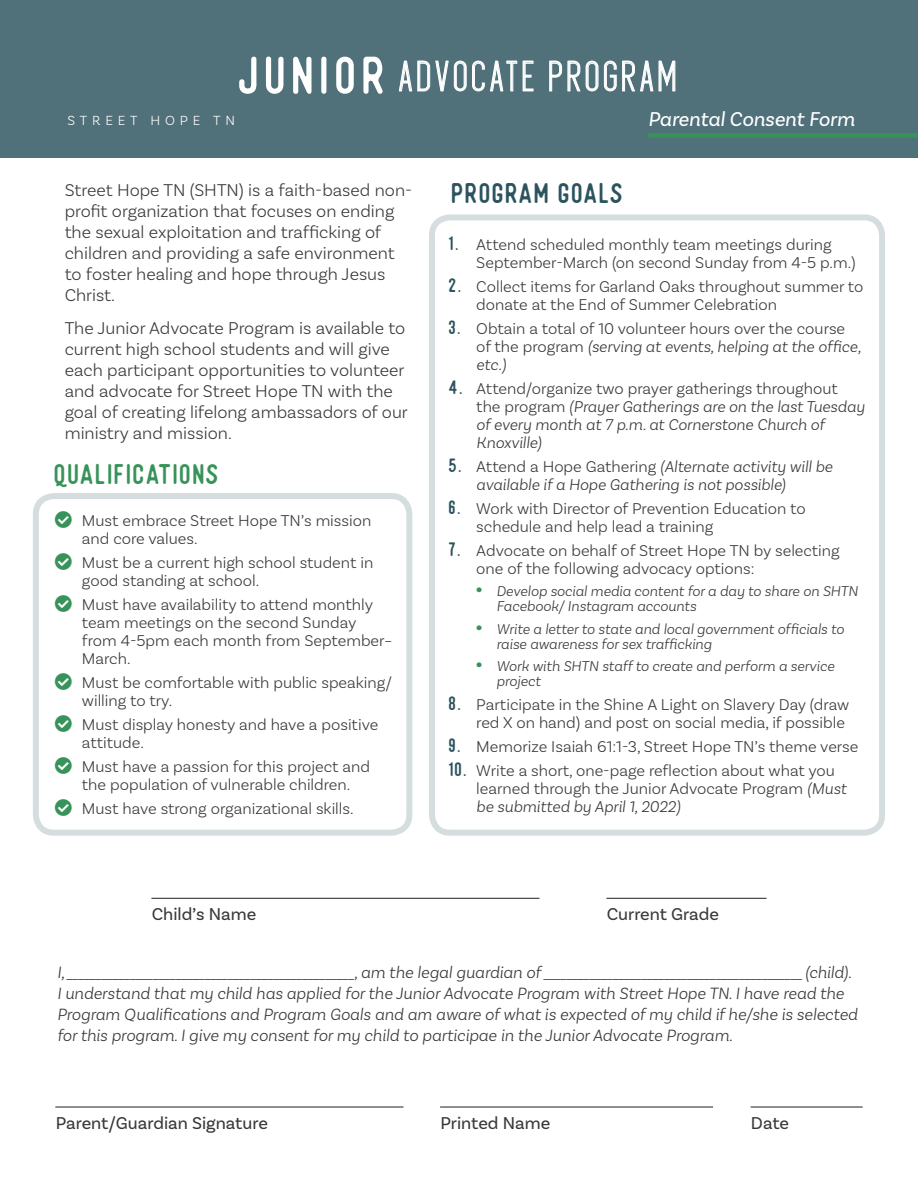
<style>
.page{position:relative;width:918px;height:1188px;background:#fff}
.page>*{position:absolute;margin:0;border:0;box-sizing:border-box;transform-origin:0 0}
.t1{font:53.1px "Voster Typeface";letter-spacing:.07em;color:#fff}
.t2{font:40.5px "Megan June";letter-spacing:.06em;color:#fff}
.t3{font:28.5px "Voster Typeface";letter-spacing:.02em;color:#379359}
.t4{font:28.5px "Voster Typeface";letter-spacing:.02em;color:#2c535f}
.t5{font:italic 21px "Basic Sans";color:#fff}
.t6{font:300 18px/21px "Basic Sans";color:#383839}
.t7{font:18px "Basic Sans";color:#383839}
.t8{font:italic 300 17.25px/21px "Basic Sans";color:#383839}
.t9{font:300 16.5px/18px "Basic Sans";color:#383839}
.t10{font:italic 300 16.5px/18px "Basic Sans";color:#383839}
.t11{font:italic 300 15px/15px "Basic Sans";color:#383839}
.t12{font:300 13.95px "Basic Sans";letter-spacing:.35em;color:#fff}
.s1{font-family:"Voster Typeface";font-weight:400;font-size:19.5px;color:#2c535f}
.s2{font-style:italic}
.s3{font-family:"Voster Typeface";font-weight:400;font-style:normal;font-size:19.5px;color:#2c535f}
.s4{font-style:normal}
.s5{font-family:"Arial Rounded MT Bold";font-weight:400;font-style:normal;font-size:17.25px;color:#379359}
</style>
<div class="page">
<div style="left:0;top:0;width:918px;height:158px;background:#50707a"></div>
<svg style="left:399px;top:61px;width:118px;height:30px"></svg>
<svg style="left:523px;top:61px;width:10px;height:30px"></svg>
<svg style="left:549px;top:61px;width:13px;height:30px"></svg>
<svg style="left:568px;top:61px;width:12px;height:30px"></svg>
<svg style="left:586px;top:61px;width:12px;height:30px"></svg>
<svg style="left:604px;top:61px;width:49px;height:30px"></svg>
<svg style="left:659px;top:61px;width:16px;height:30px"></svg>
<div style="left:648px;top:133px;width:270px;height:5px;background:#379359"></div>
<div style="left:33px;top:493px;width:379px;height:343px;border:6px solid #d5dddf;border-radius:18px"></div>
<div style="left:429px;top:214px;width:456px;height:622px;border:6px solid #d5dddf;border-radius:18px"></div>
<hr style="left:151px;top:898px;width:388px;height:1px;background:#383839">
<hr style="left:606px;top:898px;width:161px;height:1px;background:#383839">
<hr style="left:55px;top:1106px;width:349px;height:2px;background:#383839">
<hr style="left:751px;top:1106px;width:112px;height:2px;background:#383839">
<hr style="left:440px;top:1106px;width:273px;height:2px;background:#383839">
<p class="t1" style="left:239px;top:42px;width:151px">JUNIOR</p>
<p class="t2" style="left:400px;top:55px;width:281px">ADVOCATE PROGRAM</p>
<p class="t12" style="left:68px;top:112px;width:169px">STREET HOPE TN</p>
<p class="t5" style="left:648px;top:106px;width:208px">Parental Consent Form</p>
<p class="t6" style="left:65px;top:180px;width:349px">Street Hope TN (SHTN) is a faith-based non&shy;profit organization that focuses on ending the sexual exploitation and trafficking of children and providing a safe environment to foster healing and hope through Jesus Christ.</p>
<p class="t6" style="left:65px;top:318px;width:345px">The Junior Advocate Program is available to current high school students and will give each participant opportunities to volunteer and advocate for Street Hope TN with the goal of creating lifelong ambassadors of our ministry and mission.</p>
<p class="t3" style="left:55px;top:456px;width:167px">QUALIFICATIONS</p>
<p class="t9" style="left:82px;top:512px;width:291px">Must embrace Street Hope TN’s mission and core values.</p>
<p class="t9" style="left:82px;top:554px;width:293px">Must be a current high school student in good standing at school.</p>
<p class="t9" style="left:82px;top:596px;width:312px">Must have availability to attend monthly team meetings on the second Sunday from 4-5pm each month from September–<br>March.</p>
<p class="t9" style="left:82px;top:674px;width:312px">Must be comfortable with public speaking/ willing to try.</p>
<p class="t9" style="left:82px;top:716px;width:298px">Must display honesty and have a positive attitude.</p>
<p class="t9" style="left:82px;top:758px;width:290px">Must have a passion for this project and the population of vulnerable children.</p>
<p class="t9" style="left:82px;top:800px;width:273px">Must have strong organizational skills.</p>
<p class="t4" style="left:452px;top:175px;width:174px">PROGRAM GOALS</p>
<p class="t9" style="left:476px;top:235px;width:381px;text-indent:-27px"><span class="s1">1.</span> Attend scheduled monthly team meetings during<br>September-March (on second Sunday from 4-5 p.m.)</p>
<p class="t9" style="left:476px;top:277px;width:389px;text-indent:-27px"><span class="s1">2.</span> Collect items for Garland Oaks throughout summer to donate at the End of Summer Celebration</p>
<p class="t9" style="left:476px;top:319px;width:387px;text-indent:-27px"><span class="s1">3.</span> Obtain a total of 10 volunteer hours over the course of the program <span class="s2">(serving at events, helping at the office, etc.)</span></p>
<p class="t10" style="left:476px;top:379px;width:390px;text-indent:-27px"><span class="s3">4.</span> <span class="s4">Attend/organize two prayer gatherings throughout the program</span> (Prayer Gatherings are on the last Tuesday of every month at 7 p.m. at Cornerstone Church of Knoxville)</p>
<p class="t10" style="left:476px;top:457px;width:358px;text-indent:-27px"><span class="s3">5.</span> <span class="s4">Attend a Hope Gathering</span> (Alternate activity will be available if a Hope Gathering is not possible)</p>
<p class="t9" style="left:476px;top:499px;width:331px;text-indent:-27px"><span class="s1">6.</span> Work with Director of Prevention Education to schedule and help lead a training</p>
<p class="t9" style="left:476px;top:541px;width:365px;text-indent:-27px"><span class="s1">7.</span> Advocate on behalf of Street Hope TN by selecting one of the following advocacy options:</p>
<p class="t11" style="left:497px;top:584px;width:363px;text-indent:-20px"><span class="s5">•</span> Develop social media content for a day to share on SHTN<br>Facebook/ Instagram accounts</p>
<p class="t11" style="left:497px;top:621px;width:349px;text-indent:-20px"><span class="s5">•</span> Write a letter to state and local government officials to raise awareness for sex trafficking</p>
<p class="t11" style="left:497px;top:659px;width:339px;text-indent:-20px"><span class="s5">•</span> Work with SHTN staff to create and perform a service project</p>
<p class="t9" style="left:449px;top:696px;width:401px;text-align:right"><span class="s1">8.</span> Participate in the Shine A Light on Slavery Day (draw red X on hand) and post on social media, if possible</p>
<p class="t9" style="left:449px;top:738px;width:411px"><span class="s1">9.</span> Memorize Isaiah 61:1-3, Street Hope TN’s theme verse</p>
<p class="t9" style="left:476px;top:762px;width:372px;text-indent:-27px"><span class="s1">10.</span> Write a short, one-page reflection about what you learned through the Junior Advocate Program <span class="s2">(Must be submitted by April 1, 2022)</span></p>
<p class="t7" style="left:152px;top:904px;width:106px">Child’s Name</p>
<p class="t7" style="left:607px;top:904px;width:114px">Current Grade</p>
<p class="t8" style="left:57px;top:961px;width:802px">I, __________________________________________________, am the legal guardian of _____________________________________________ (child).<br>I understand that my child has applied for the Junior Advocate Program with Street Hope TN. I have read the Program Qualifications and Program Goals and am aware of what is expected of my child if he/she is selected for this program. I give my consent for my child to participae in the Junior Advocate Program.</p>
<p class="t7" style="left:56px;top:1112px;width:214px">Parent/Guardian Signature</p>
<p class="t7" style="left:440px;top:1112px;width:111px">Printed Name</p>
<p class="t7" style="left:751px;top:1112px;width:40px">Date</p>
</div>
